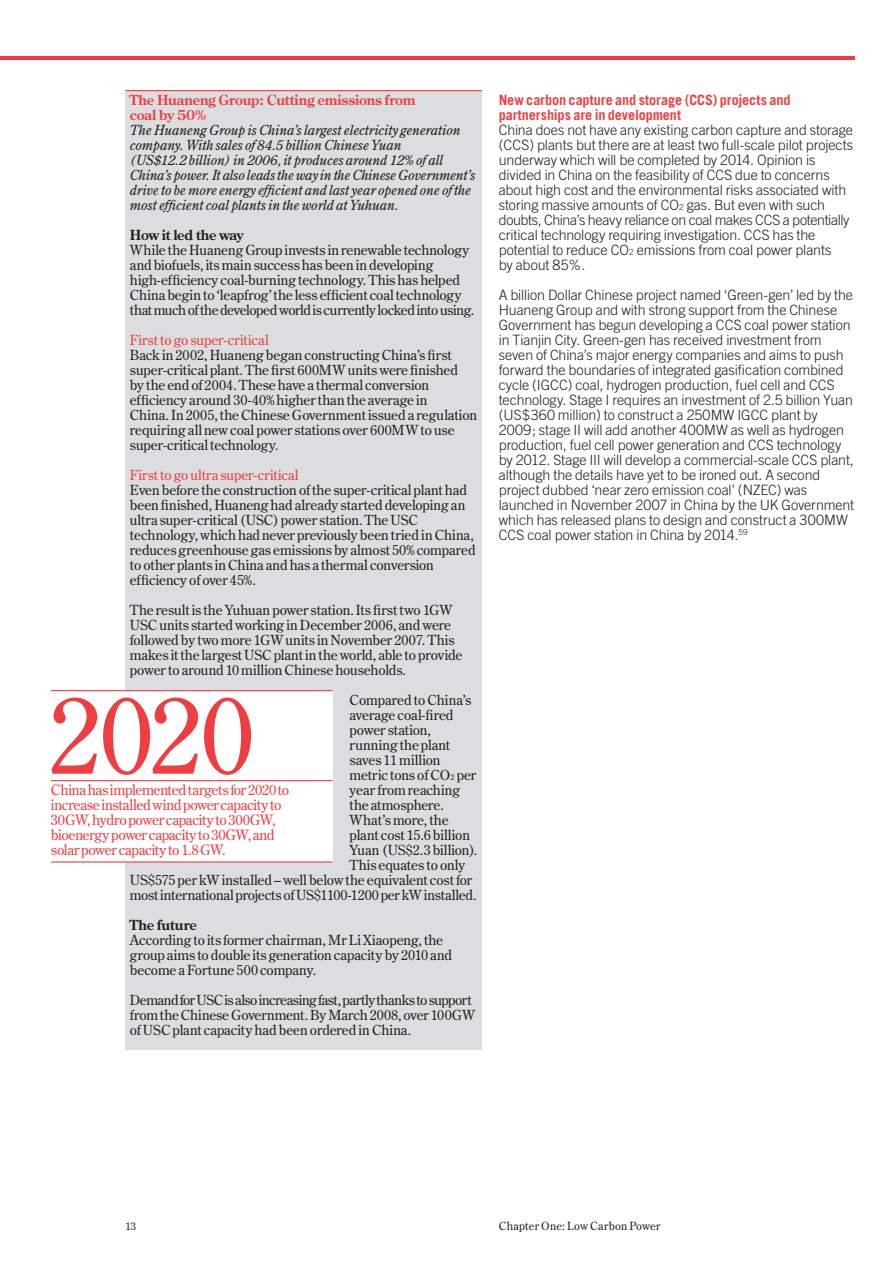
<style>
.page{position:relative;width:893px;height:1263px;background:#fff}
.page>*{position:absolute;margin:0;border:0;box-sizing:border-box;transform-origin:0 0}
.t1{font:105px "Century Old Style Std";color:#ef3e42}
.t2{font:300 14.25px/15px "Trade Gothic";letter-spacing:-.005em;color:#231f20}
.t3{font:14.25px/15px "Century Old Style Std";letter-spacing:-.025em;color:#ef3e42}
.t4{font:700 14.25px/15px "Trade Gothic";letter-spacing:-.01em;color:#ef3e42}
.t5{font:13.8px/15px "Century Old Style Std";letter-spacing:-.005em;color:#231f20}
.t6{font:italic 13.8px/15px "Century Old Style Std";letter-spacing:-.01em;color:#231f20}
.t7{font:13.8px "Century Old Style Std";color:#ef3e42}
.t8{font:700 13.8px/15px "Century Old Style Std";letter-spacing:-.01em;color:#ef3e42}
.t9{font:700 13.8px "Century Old Style Std";letter-spacing:-.01em;color:#231f20}
.t10{font:11.25px "Century Old Style Std";letter-spacing:.02em;color:#231f20}
.t11{font:10.5px "Century Old Style Std";color:#231f20}
.s1{font-size:8.1px}
.s2{font-size:8.25px}
</style>
<div class="page">
<div style="left:126px;top:90px;width:356px;height:960px;background:#dcddde"></div>
<div style="left:51px;top:690px;width:281px;height:171px;background:#fff"></div>
<hr style="left:0;top:56px;width:855px;height:4px;background:#ef3e42">
<hr style="left:126px;top:90px;width:356px;height:1px;background:#ef3e42">
<hr style="left:51px;top:690px;width:281px;height:1px;background:#ef3e42">
<hr style="left:51px;top:780px;width:281px;height:1px;background:#ef3e42">
<hr style="left:51px;top:861px;width:281px;height:2px;background:#ef3e42">
<p class="t8" style="left:130px;top:93px;width:287px">The Huaneng Group: Cutting emissions from coal by 50%</p>
<p class="t6" style="left:130px;top:123px;width:347px">The Huaneng Group is China’s largest electricity generation company. With sales of 84.5 billion Chinese Yuan<br>(US$12.2 billion) in 2006, it produces around 12% of all China’s power. It also leads the way in the Chinese Government’s drive to be more energy efficient and last year opened one of the most efficient coal plants in the world at Yuhuan.</p>
<p class="t9" style="left:130px;top:229px;width:115px">How it led the way</p>
<p class="t5" style="left:130px;top:243px;width:346px">While the Huaneng Group invests in renewable technology and biofuels, its main success has been in developing high-efficiency coal-burning technology. This has helped China begin to ‘leapfrog’ the less efficient coal technology that much of the developed world is currently locked into using.</p>
<p class="t7" style="left:130px;top:334px;width:140px">First to go super-critical</p>
<p class="t5" style="left:130px;top:348px;width:349px">Back in 2002, Huaneng began constructing China’s first super-critical plant. The first 600MW units were finished<br>by the end of 2004. These have a thermal conversion efficiency around 30-40% higher than the average in<br>China. In 2005, the Chinese Government issued a regulation requiring all new coal power stations over 600MW to use super-critical technology.</p>
<p class="t7" style="left:130px;top:469px;width:170px">First to go ultra super-critical</p>
<p class="t5" style="left:130px;top:483px;width:347px">Even before the construction of the super-critical plant had been finished, Huaneng had already started developing an ultra super-critical (USC) power station. The USC technology, which had never previously been tried in China, reduces greenhouse gas emissions by almost 50% compared to other plants in China and has a thermal conversion efficiency of over 45%.</p>
<p class="t5" style="left:130px;top:603px;width:334px">The result is the Yuhuan power station. Its first two 1GW USC units started working in December 2006, and were followed by two more 1GW units in November 2007. This makes it the largest USC plant in the world, able to provide power to around 10 million Chinese households.</p>
<p class="t5" style="left:349px;top:693px;width:123px">Compared to China’s</p>
<p class="t5" style="left:349px;top:708px;width:106px">average coal-fired</p>
<p class="t5" style="left:349px;top:723px;width:83px">power station,</p>
<p class="t5" style="left:349px;top:738px;width:102px">running the plant</p>
<p class="t5" style="left:349px;top:753px;width:93px">saves 11 million</p>
<p class="t5" style="left:349px;top:768px;width:128px">metric tons of CO<span class="s1">2</span> per</p>
<p class="t5" style="left:349px;top:783px;width:112px">year from reaching</p>
<p class="t5" style="left:349px;top:798px;width:96px">the atmosphere.</p>
<p class="t5" style="left:349px;top:813px;width:101px">What’s more, the</p>
<p class="t5" style="left:349px;top:828px;width:122px">plant cost 15.6 billion</p>
<p class="t5" style="left:349px;top:843px;width:129px">Yuan (US$2.3 billion).</p>
<p class="t5" style="left:349px;top:858px;width:117px">This equates to only</p>
<p class="t5" style="left:130px;top:873px;width:344px">US$575 per kW installed – well below the equivalent cost for</p>
<p class="t5" style="left:130px;top:888px;width:348px">most international projects of US$1100-1200 per kW installed.</p>
<p class="t9" style="left:130px;top:919px;width:69px">The future</p>
<p class="t5" style="left:130px;top:933px;width:324px">According to its former chairman, Mr Li Xiaopeng, the group aims to double its generation capacity by 2010 and become a Fortune 500 company.</p>
<p class="t5" style="left:130px;top:993px;width:347px">Demand for USC is also increasing fast, partly thanks to support from the Chinese Government. By March 2008, over 100GW of USC plant capacity had been ordered in China.</p>
<h1 class="t1" style="left:49px;top:686px;width:206px">2020</h1>
<p class="t3" style="left:51px;top:783px;width:240px">China has implemented targets for 2020 to increase installed wind power capacity to 30GW, hydro power capacity to 300GW, bioenergy power capacity to 30GW, and solar power capacity to 1.8 GW.</p>
<p class="t4" style="left:499px;top:94px;width:293px">New carbon capture and storage (CCS) projects and partnerships are in development</p>
<p class="t2" style="left:499px;top:124px;width:356px">China does not have any existing carbon capture and storage (CCS) plants but there are at least two full-scale pilot projects underway which will be completed by 2014. Opinion is divided in China on the feasibility of CCS due to concerns about high cost and the environmental risks associated with storing massive amounts of CO<span class="s2">2</span> gas. But even with such doubts, China’s heavy reliance on coal makes CCS a potentially critical technology requiring investigation. CCS has the potential to reduce CO<span class="s2">2</span> emissions from coal power plants<br>by about 85%.</p>
<p class="t2" style="left:499px;top:289px;width:357px">A billion Dollar Chinese project named ‘Green-gen’ led by the Huaneng Group and with strong support from the Chinese Government has begun developing a CCS coal power station in Tianjin City. Green-gen has received investment from seven of China’s major energy companies and aims to push forward the boundaries of integrated gasification combined cycle (IGCC) coal, hydrogen production, fuel cell and CCS technology. Stage I requires an investment of 2.5 billion Yuan (US$360 million) to construct a 250MW IGCC plant by 2009; stage II will add another 400MW as well as hydrogen production, fuel cell power generation and CCS technology by 2012. Stage III will develop a commercial-scale CCS plant, although the details have yet to be ironed out. A second project dubbed ‘near zero emission coal’ (NZEC) was launched in November 2007 in China by the UK Government which has released plans to design and construct a 300MW CCS coal power station in China by 2014.<sup>59</sup></p>
<p class="t11" style="left:126px;top:1221px;width:12px">13</p>
<p class="t10" style="left:499px;top:1221px;width:163px">Chapter One: Low Carbon Power</p>
</div>
